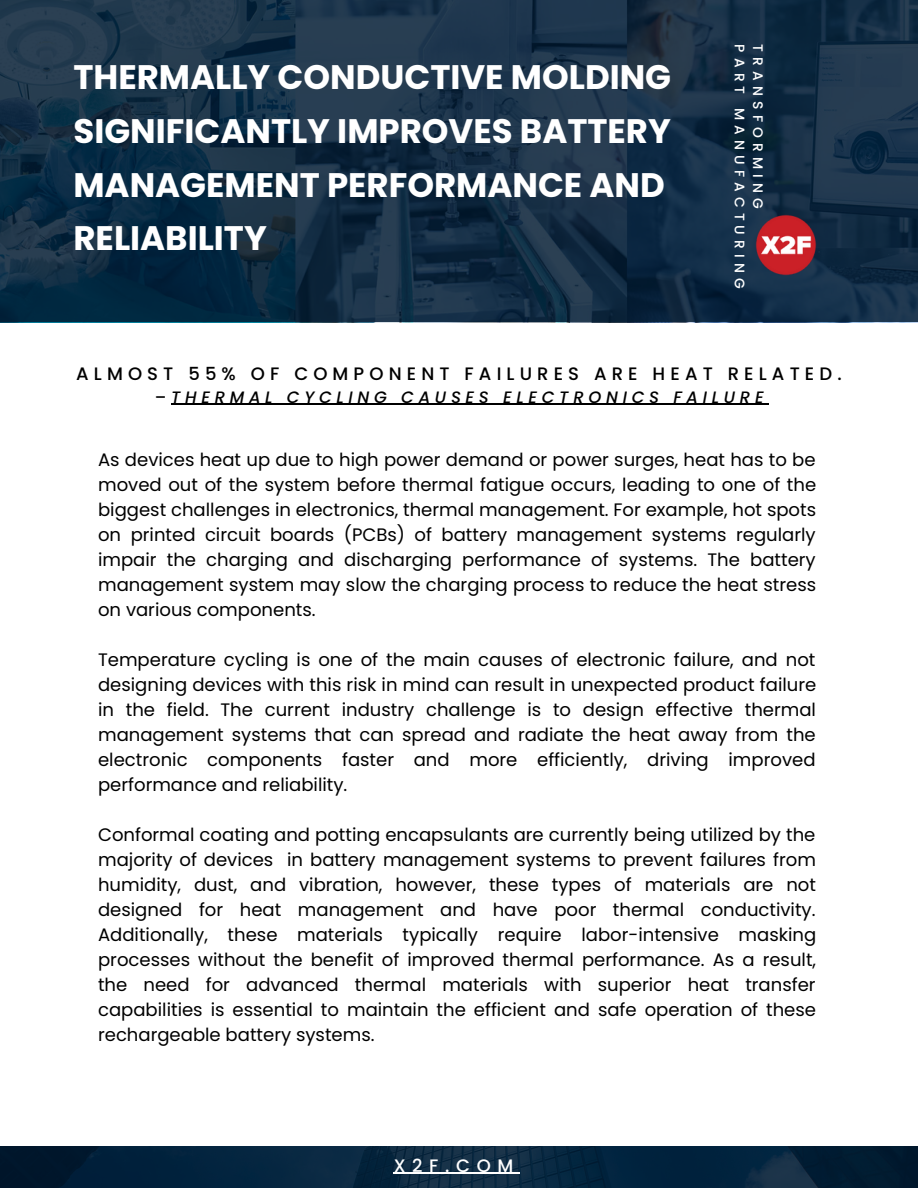
<style>
.page{position:relative;width:918px;height:1188px;background:#fff}
.page>*{position:absolute;margin:0;border:0;box-sizing:border-box;transform-origin:0 0}
.t1{font:700 34.05px/53.6px "Poppins";color:#fff}
.t2{font:18px/25px "Poppins";color:#000;text-align:justify}
.t3{font:500 18px "Poppins";letter-spacing:.285em;color:#000}
.t4{font:500 18px "Poppins";letter-spacing:.37em;color:#fff}
.t5{font:italic 500 16.5px "Poppins";letter-spacing:.285em;color:#000}
.t6{font:500 13.8px/18.5px "Poppins";letter-spacing:.37em;color:#fff}
.s1{font-style:normal}
</style>
<div class="page">
<svg style="left:0;top:0;width:918px;height:322px;background:#152f46"></svg>
<svg style="left:0;top:1146px;width:918px;height:42px;background:#06243c"></svg>
<img style="left:756px;top:214px;width:60px;height:61px">
<hr style="left:171px;top:404px;width:597px;height:1px;background:#000">
<hr style="left:394px;top:1173px;width:126px;height:1px;background:#fff">
<h1 class="t1" style="left:73px;top:51px;width:599px">THERMALLY CONDUCTIVE MOLDING<br>SIGNIFICANTLY IMPROVES BATTERY<br>MANAGEMENT PERFORMANCE AND<br>RELIABILITY</h1>
<p class="t6" style="left:767px;top:44px;width:246px;rotate:90deg">TRANSFORMING<br>PART MANUFACTURING</p>
<p class="t3" style="left:76px;top:361px;width:767px">ALMOST 55% OF COMPONENT FAILURES ARE HEAT RELATED.</p>
<p class="t5" style="left:155px;top:385px;width:611px"><span class="s1">–</span>THERMAL CYCLING CAUSES ELECTRONICS FAILURE</p>
<p class="t2" style="left:98px;top:447px;width:720px">As devices heat up due to high power demand or power surges, heat has to be moved out of the system before thermal fatigue occurs, leading to one of the biggest challenges in electronics, thermal management. For example, hot spots on printed circuit boards (PCBs) of battery management systems regularly impair the charging and discharging performance of systems. The battery management system may slow the charging process to reduce the heat stress on various components.</p>
<p class="t2" style="left:98px;top:647px;width:720px">Temperature cycling is one of the main causes of electronic failure, and not designing devices with this risk in mind can result in unexpected product failure in the field. The current industry challenge is to design effective thermal management systems that can spread and radiate the heat away from the electronic components faster and more efficiently, driving improved performance and reliability.</p>
<p class="t2" style="left:98px;top:822px;width:720px">Conformal coating and potting encapsulants are currently being utilized by the majority of devices in battery management systems to prevent failures from humidity, dust, and vibration, however, these types of materials are not designed for heat management and have poor thermal conductivity.<br>Additionally, these materials typically require labor-intensive masking processes without the benefit of improved thermal performance. As a result, the need for advanced thermal materials with superior heat transfer capabilities is essential to maintain the efficient and safe operation of these rechargeable battery systems.</p>
<p class="t4" style="left:394px;top:1153px;width:121px">X2F.COM</p>
</div>
